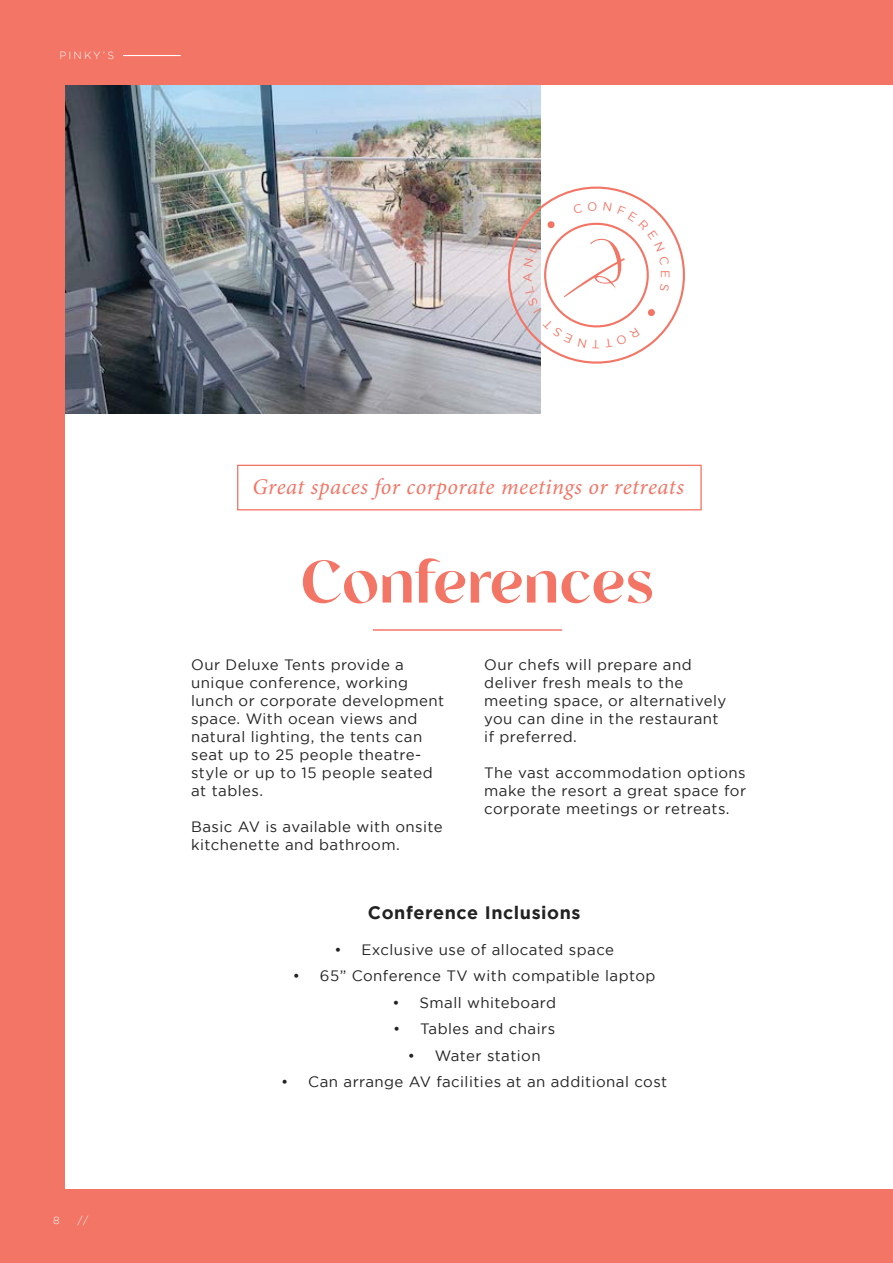
<style>
.page{position:relative;width:893px;height:1263px;background:#f37565}
.page>*{position:absolute;margin:0;border:0;box-sizing:border-box;transform-origin:0 0}
.t1{font:60px "Tangerine";color:#f37565}
.t2{font:italic 22.5px "Minion Pro";letter-spacing:.02em;color:#f37565}
.t3{font:700 18px "Gotham";letter-spacing:.03em;color:#222223}
.t4{font:15px/18px "Gotham";letter-spacing:.03em;color:#222223}
.t5{font:12px "Gotham";color:#f37565}
.t6{font:300 10.5px "Gotham";letter-spacing:.2em;color:#fff}
</style>
<div class="page">
<div style="left:66px;top:85px;width:827px;height:1104px;background:#fff"></div>
<hr style="left:373px;top:629px;width:189px;height:2px;background:#f37565">
<div style="left:237px;top:465px;width:465px;height:45px;border:1px solid #f37565"></div>
<hr style="left:123px;top:55px;width:58px;height:1px;background:#fff">
<img style="left:66px;top:85px;width:474px;height:328px">
<svg style="left:498px;top:177px;width:187px;height:196px"></svg>
<p class="t6" style="left:60px;top:49px;width:56px">PINKY’S</p>
<p class="t6" style="left:53px;top:1214px;width:8px">8</p>
<p class="t6" style="left:77px;top:1214px;width:12px">//</p>
<p class="t5" style="left:672px;top:270px;width:10px;rotate:90deg">E</p>
<h2 class="t2" style="left:253px;top:472px;width:433px">Great spaces for corporate meetings or retreats</h2>
<h1 class="t1" style="left:301px;top:545px;width:355px">Conferences</h1>
<p class="t4" style="left:191px;top:655px;width:255px">Our Deluxe Tents provide a unique conference, working lunch or corporate development space. With ocean views and natural lighting, the tents can seat up to 25 people theatre&shy;style or up to 15 people seated at tables.</p>
<p class="t4" style="left:191px;top:817px;width:253px">Basic AV is available with onsite kitchenette and bathroom.</p>
<p class="t4" style="left:484px;top:655px;width:244px">Our chefs will prepare and deliver fresh meals to the meeting space, or alternatively you can dine in the restaurant if preferred.</p>
<p class="t4" style="left:484px;top:763px;width:263px;text-align:justify">The vast accommodation options make the resort a great space for corporate meetings or retreats.</p>
<p class="t3" style="left:368px;top:902px;width:214px">Conference Inclusions</p>
<p class="t4" style="left:334px;top:940px;width:281px">• Exclusive use of allocated space</p>
<p class="t4" style="left:293px;top:967px;width:364px">• 65” Conference TV with compatible laptop</p>
<p class="t4" style="left:392px;top:993px;width:165px">• Small whiteboard</p>
<p class="t4" style="left:393px;top:1020px;width:163px">• Tables and chairs</p>
<p class="t4" style="left:408px;top:1046px;width:134px">• Water station</p>
<p class="t4" style="left:281px;top:1073px;width:387px">• Can arrange AV facilities at an additional cost</p>
</div>
